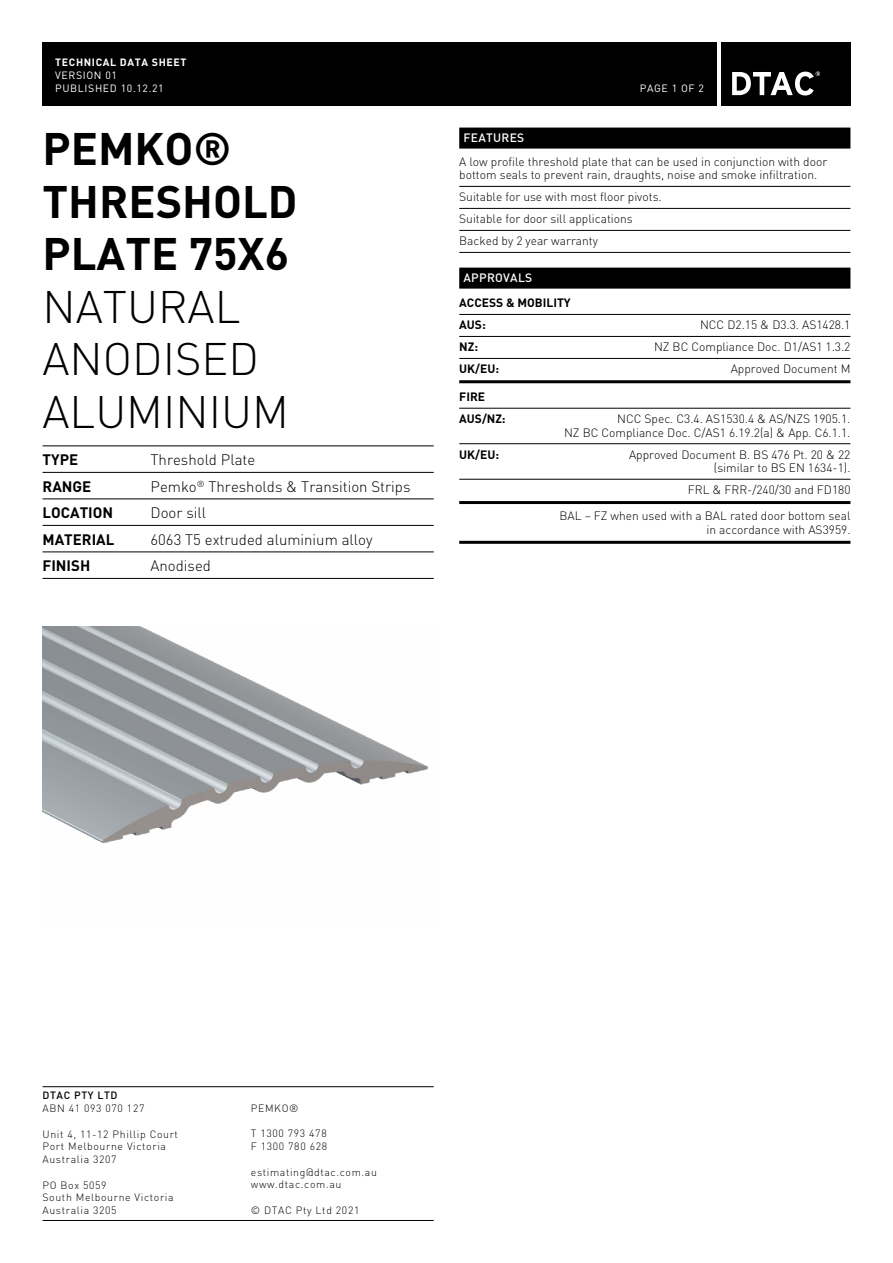
<style>
.page{position:relative;width:893px;height:1263px;background:#fff}
.page>*{position:absolute;margin:0;border:0;box-sizing:border-box;transform-origin:0 0}
.t1{font:700 45px/52.5px "DIN";color:#000}
.t2{font:300 45px/52.5px "DIN";color:#000}
.t3{font:300 15px "DIN";color:#000}
.t4{font:700 15px "DIN";color:#000}
.t5{font:300 12px/13.5px "DIN";color:#000;text-align:right}
.t6{font:700 12px/22px "DIN";color:#000}
.t7{font:500 12px "DIN";letter-spacing:.025em;color:#fff}
.t8{font:300 10.5px/12.8px "DIN";letter-spacing:.06em;color:#000}
.t9{font:10.5px/12.8px "DIN";letter-spacing:.06em;color:#fff}
.t10{font:700 10.5px "DIN";letter-spacing:.06em;color:#fff}
.t11{font:500 10.5px "DIN";letter-spacing:.06em;color:#000}
</style>
<div class="page">
<div style="left:43px;top:43px;width:674px;height:63px;background:#000"></div>
<div style="left:721px;top:43px;width:129px;height:63px;background:#000"></div>
<svg style="left:732px;top:71px;width:88px;height:24px"></svg>
<img style="left:43px;top:626px;width:385px;height:218px">
<hr style="left:43px;top:1086px;width:391px;height:1px;background:#000">
<hr style="left:43px;top:1220px;width:391px;height:1px;background:#000">
<div style="left:459px;top:128px;width:391px;height:21px;background:#000"></div>
<hr style="left:459px;top:186px;width:391px;height:1px;background:#000">
<hr style="left:459px;top:208px;width:391px;height:1px;background:#000">
<hr style="left:459px;top:230px;width:391px;height:1px;background:#000">
<hr style="left:459px;top:252px;width:391px;height:1px;background:#000">
<div style="left:459px;top:268px;width:391px;height:21px;background:#000"></div>
<hr style="left:459px;top:314px;width:391px;height:1px;background:#000">
<hr style="left:459px;top:336px;width:391px;height:1px;background:#000">
<hr style="left:459px;top:358px;width:391px;height:1px;background:#000">
<hr style="left:459px;top:380px;width:391px;height:3px;background:#000">
<hr style="left:459px;top:408px;width:391px;height:1px;background:#000">
<hr style="left:459px;top:443px;width:391px;height:1px;background:#000">
<hr style="left:459px;top:479px;width:391px;height:1px;background:#000">
<hr style="left:459px;top:501px;width:391px;height:3px;background:#000">
<hr style="left:459px;top:541px;width:391px;height:3px;background:#000">
<hr style="left:43px;top:446px;width:391px;height:1px;background:#000">
<hr style="left:43px;top:472px;width:391px;height:1px;background:#000">
<hr style="left:43px;top:499px;width:391px;height:1px;background:#000">
<hr style="left:43px;top:525px;width:391px;height:1px;background:#000">
<hr style="left:43px;top:552px;width:391px;height:1px;background:#000">
<hr style="left:43px;top:578px;width:391px;height:1px;background:#000">
<p class="t10" style="left:55px;top:55px;width:133px">TECHNICAL DATA SHEET</p>
<p class="t9" style="left:55px;top:68px;width:110px">VERSION 01<br>PUBLISHED 10.12.21</p>
<h1 class="t1" style="left:43px;top:121px;width:257px">PEMKO®<br>THRESHOLD<br>PLATE 75X6</h1>
<h1 class="t2" style="left:43px;top:280px;width:248px">NATURAL<br>ANODISED<br>ALUMINIUM</h1>
<p class="t4" style="left:43px;top:450px;width:37px">TYPE</p>
<p class="t3" style="left:151px;top:451px;width:106px">Threshold Plate</p>
<p class="t4" style="left:43px;top:476px;width:50px">RANGE</p>
<p class="t3" style="left:151px;top:477px;width:261px">Pemko<sup>®</sup> Thresholds &amp; Transition Strips</p>
<p class="t4" style="left:43px;top:503px;width:72px">LOCATION</p>
<p class="t3" style="left:151px;top:504px;width:57px">Door sill</p>
<p class="t4" style="left:43px;top:529px;width:73px">MATERIAL</p>
<p class="t3" style="left:151px;top:530px;width:223px">6063 T5 extruded aluminium alloy</p>
<p class="t4" style="left:43px;top:556px;width:49px">FINISH</p>
<p class="t3" style="left:151px;top:557px;width:62px">Anodised</p>
<p class="t9" style="left:640px;top:81px;width:66px">PAGE 1 OF 2</p>
<p class="t7" style="left:463px;top:130px;width:62px">FEATURES</p>
<p class="t5" style="left:459px;top:155px;width:369px;text-align:left">A low profile threshold plate that can be used in conjunction with door bottom seals to prevent rain, draughts, noise and smoke infiltration.</p>
<p class="t5" style="left:459px;top:186px;width:204px;line-height:22px;text-align:left">Suitable for use with most floor pivots.<br>Suitable for door sill applications<br>Backed by 2 year warranty</p>
<p class="t7" style="left:463px;top:270px;width:70px">APPROVALS</p>
<p class="t6" style="left:459px;top:291px;width:113px">ACCESS &amp; MOBILITY<br>AUS:</p>
<p class="t5" style="left:700px;top:318px;width:152px">NCC D2.15 &amp; D3.3. AS1428.1</p>
<p class="t6" style="left:459px;top:335px;width:20px">NZ:</p>
<p class="t5" style="left:654px;top:340px;width:198px">NZ BC Compliance Doc. D1/AS1 1.3.2</p>
<p class="t6" style="left:459px;top:357px;width:41px">UK/EU:</p>
<p class="t5" style="left:731px;top:362px;width:121px">Approved Document M</p>
<p class="t6" style="left:459px;top:385px;width:48px">FIRE<br>AUS/NZ:</p>
<p class="t5" style="left:564px;top:412px;width:288px">NCC Spec. C3.4. AS1530.4 &amp; AS/NZS 1905.1.<br>NZ BC Compliance Doc. C/AS1 6.19.2(a) &amp; App. C6.1.1.</p>
<p class="t6" style="left:459px;top:443px;width:41px">UK/EU:</p>
<p class="t5" style="left:629px;top:447px;width:223px">Approved Document B. BS 476 Pt. 20 &amp; 22 (similar to BS EN 1634-1).</p>
<p class="t5" style="left:559px;top:476px;width:292px;line-height:26.2px">FRL &amp; FRR-/240/30 and FD180<br>BAL – FZ when used with a BAL rated door bottom seal</p>
<p class="t5" style="left:706px;top:523px;width:146px">in accordance with AS3959.</p>
<p class="t11" style="left:43px;top:1089px;width:77px">DTAC PTY LTD</p>
<p class="t8" style="left:43px;top:1102px;width:103px">ABN 41 093 070 127</p>
<p class="t8" style="left:43px;top:1127px;width:137px">Unit 4, 11-12 Phillip Court<br>Port Melbourne Victoria<br>Australia 3207</p>
<p class="t8" style="left:43px;top:1178px;width:133px">PO Box 5059<br>South Melbourne Victoria<br>Australia 3205</p>
<p class="t8" style="left:251px;top:1102px;width:49px">PEMKO®</p>
<p class="t8" style="left:251px;top:1127px;width:78px">T 1300 793 478<br>F 1300 780 628</p>
<p class="t8" style="left:251px;top:1165px;width:128px">estimating@dtac.com.au www.dtac.com.au</p>
<p class="t8" style="left:251px;top:1204px;width:110px">© DTAC Pty Ltd 2021</p>
</div>
